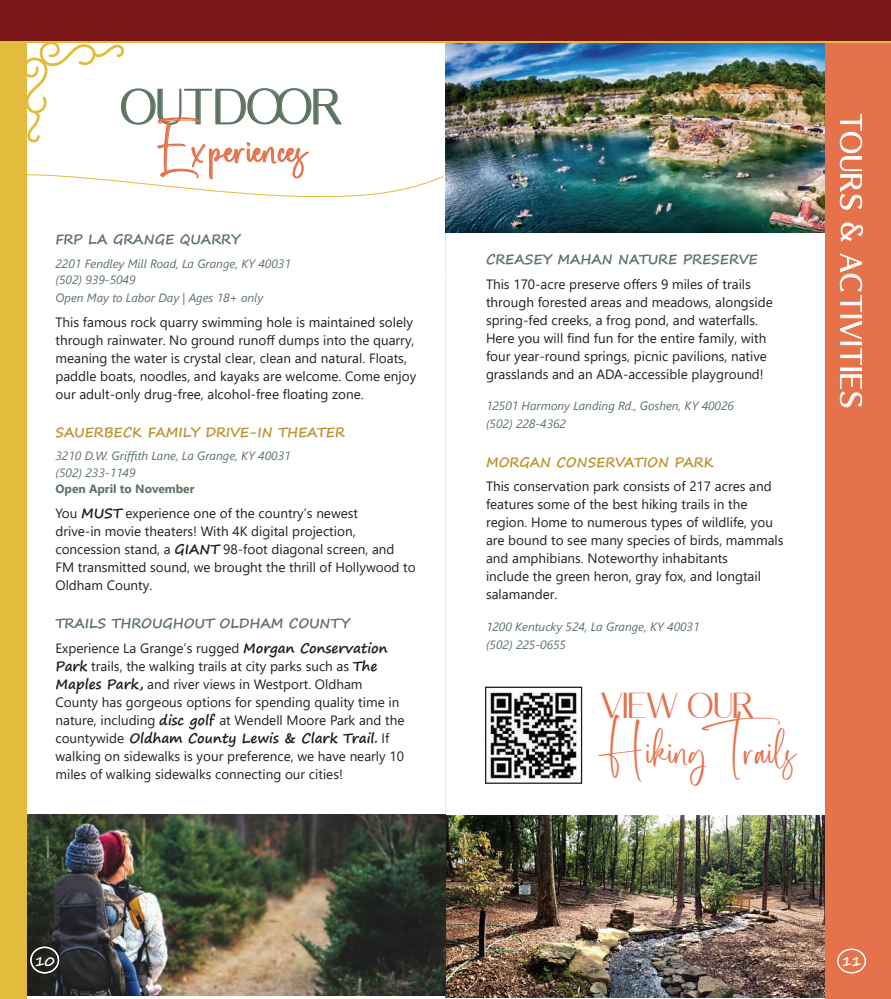
<style>
.page{position:relative;width:891px;height:999px;background:#fff}
.page>*{position:absolute;margin:0;border:0;box-sizing:border-box;transform-origin:0 0}
.t1{font:49.5px "Northern Worssley";letter-spacing:.025em;color:#5c7361}
.t2{font:36px "Rothary";letter-spacing:.01em;color:#e6724b}
.t3{font:36px "Northern Worssley";letter-spacing:.01em;color:#e6724b}
.t4{font:30px "Northern Worssley";letter-spacing:.08em;color:#fff}
.t5{font:13.5px/18px "Segoe UI";color:#231f20}
.t6{font:700 13.5px "Segoe Print";color:#5c7361}
.t7{font:700 13.5px "Segoe Print";color:#ba942e}
.t8{font:700 13.5px "Segoe Print";color:#211d1f}
.t9{font:700 13.5px "Segoe Print";color:#fff}
.t10{font:italic 12px/18px "Segoe UI";color:#5c7361}
.t11{font:700 12px "Segoe UI";color:#5c7361}
.s1{font-family:"Segoe Print";font-weight:700;color:#211d1f}
.s2{font-family:"Segoe UI";font-weight:400;color:#231f20}
</style>
<div class="page">
<hr style="left:445px;top:14px;width:1px;height:972px;background:#e6e7e9">
<img style="left:446px;top:43px;width:380px;height:189px">
<img style="left:446px;top:816px;width:380px;height:182px">
<img style="left:27px;top:815px;width:419px;height:181px">
<img style="left:489px;top:692px;width:89px;height:88px">
<div style="left:485px;top:687px;width:97px;height:97px;border:1px solid #231f20"></div>
<div style="left:826px;top:1px;width:65px;height:998px;background:#e6724b"></div>
<svg style="left:839px;top:113px;width:24px;height:97px"></svg>
<svg style="left:840px;top:222px;width:23px;height:20px"></svg>
<svg style="left:840px;top:253px;width:23px;height:59px"></svg>
<div style="left:840px;top:315px;width:22px;height:3px;border:1px solid #fff"></div>
<svg style="left:840px;top:320px;width:22px;height:20px"></svg>
<div style="left:840px;top:342px;width:22px;height:3px;border:1px solid #fff"></div>
<svg style="left:840px;top:348px;width:22px;height:17px"></svg>
<div style="left:840px;top:368px;width:22px;height:3px;border:1px solid #fff"></div>
<svg style="left:839px;top:374px;width:24px;height:34px"></svg>
<svg style="left:27px;top:43px;width:420px;height:157px"></svg>
<div style="left:0;top:37px;width:27px;height:962px;background:#e3bc3e"></div>
<svg style="left:5px;top:40px;width:886px;height:3px;background:#c18531"></svg>
<div style="left:0;top:0;width:891px;height:40px;background:#7d1819"></div>
<div style="left:30px;top:947px;width:29px;height:27px;border:2px solid #fff;border-radius:50%"></div>
<div style="left:837px;top:949px;width:29px;height:25px;border:2px solid #fff;border-radius:50%"></div>
<div style="left:30px;top:947px;width:29px;height:26px;border:1px solid #fff;border-radius:50%"></div>
<h1 class="t1" style="left:121px;top:85px;width:222px">OUTDOOR</h1>
<h2 class="t2" style="left:155px;top:125px;width:154px">Experiences</h2>
<h3 class="t4" style="left:864px;top:114px;width:295px;rotate:90deg">TOURS &amp; ACTIVITIES</h3>
<p class="t6" style="left:56px;top:227px;width:186px">FRP LA GRANGE QUARRY</p>
<p class="t10" style="left:56px;top:253px;width:237px;line-height:16.5px">2201 Fendley Mill Road, La Grange, KY 40031 (502) 939-5049</p>
<p class="t10" style="left:56px;top:287px;width:209px">Open May to Labor Day | Ages 18+ only</p>
<p class="t5" style="left:56px;top:312px;width:362px">This famous rock quarry swimming hole is maintained solely through rainwater. No ground runoff dumps into the quarry, meaning the water is crystal clear, clean and natural. Floats, paddle boats, noodles, and kayaks are welcome. Come enjoy our adult-only drug-free, alcohol-free floating zone.</p>
<p class="t7" style="left:56px;top:420px;width:291px">SAUERBECK FAMILY DRIVE-IN THEATER</p>
<p class="t10" style="left:56px;top:446px;width:237px;line-height:16.5px">3210 D.W. Griffith Lane, La Grange, KY 40031 (502) 233-1149</p>
<p class="t11" style="left:56px;top:478px;width:141px">Open April to November</p>
<p class="t5" style="left:56px;top:503px;width:362px">You <span class="s1">MUST</span> experience one of the country’s newest<br>drive-in movie theaters! With 4K digital projection, concession stand, a <span class="s1">GIANT</span> 98-foot diagonal screen, and FM transmitted sound, we brought the thrill of Hollywood to Oldham County.</p>
<p class="t6" style="left:56px;top:611px;width:296px">TRAILS THROUGHOUT OLDHAM COUNTY</p>
<p class="t5" style="left:55px;top:638px;width:351px">Experience La Grange’s rugged <span class="s1">Morgan Conservation Park</span> trails, the walking trails at city parks such as <span class="s1">The Maples Park,</span> and river views in Westport. Oldham County has gorgeous options for spending quality time in nature, including <span class="s1">disc golf</span> at Wendell Moore Park and the</p>
<p class="t8" style="left:55px;top:726px;width:335px"><span class="s2">countywide</span> Oldham County Lewis &amp; Clark Trail. <span class="s2">If</span></p>
<p class="t5" style="left:55px;top:746px;width:350px">walking on sidewalks is your preference, we have nearly 10 miles of walking sidewalks connecting our cities!</p>
<p class="t6" style="left:486px;top:247px;width:273px">CREASEY MAHAN NATURE PRESERVE</p>
<p class="t5" style="left:486px;top:274px;width:288px">This 170-acre preserve offers 9 miles of trails through forested areas and meadows, alongside spring-fed creeks, a frog pond, and waterfalls.<br>Here you will find fun for the entire family, with four year-round springs, picnic pavilions, native grasslands and an ADA-accessible playground!</p>
<p class="t10" style="left:486px;top:395px;width:250px">12501 Harmony Landing Rd., Goshen, KY 40026 (502) 228-4362</p>
<p class="t7" style="left:486px;top:450px;width:229px">MORGAN CONSERVATION PARK</p>
<p class="t5" style="left:486px;top:476px;width:299px">This conservation park consists of 217 acres and features some of the best hiking trails in the region. Home to numerous types of wildlife, you are bound to see many species of birds, mammals and amphibians. Noteworthy inhabitants<br>include the green heron, gray fox, and longtail salamander.</p>
<p class="t10" style="left:486px;top:616px;width:215px">1200 Kentucky 524, La Grange, KY 40031 (502) 225-0655</p>
<h2 class="t3" style="left:601px;top:690px;width:154px">VIEW OUR</h2>
<h2 class="t2" style="left:601px;top:727px;width:197px">HikingTrails</h2>
<p class="t9" style="left:35px;top:949px;width:21px">10</p>
<p class="t9" style="left:842px;top:949px;width:21px">11</p>
</div>
